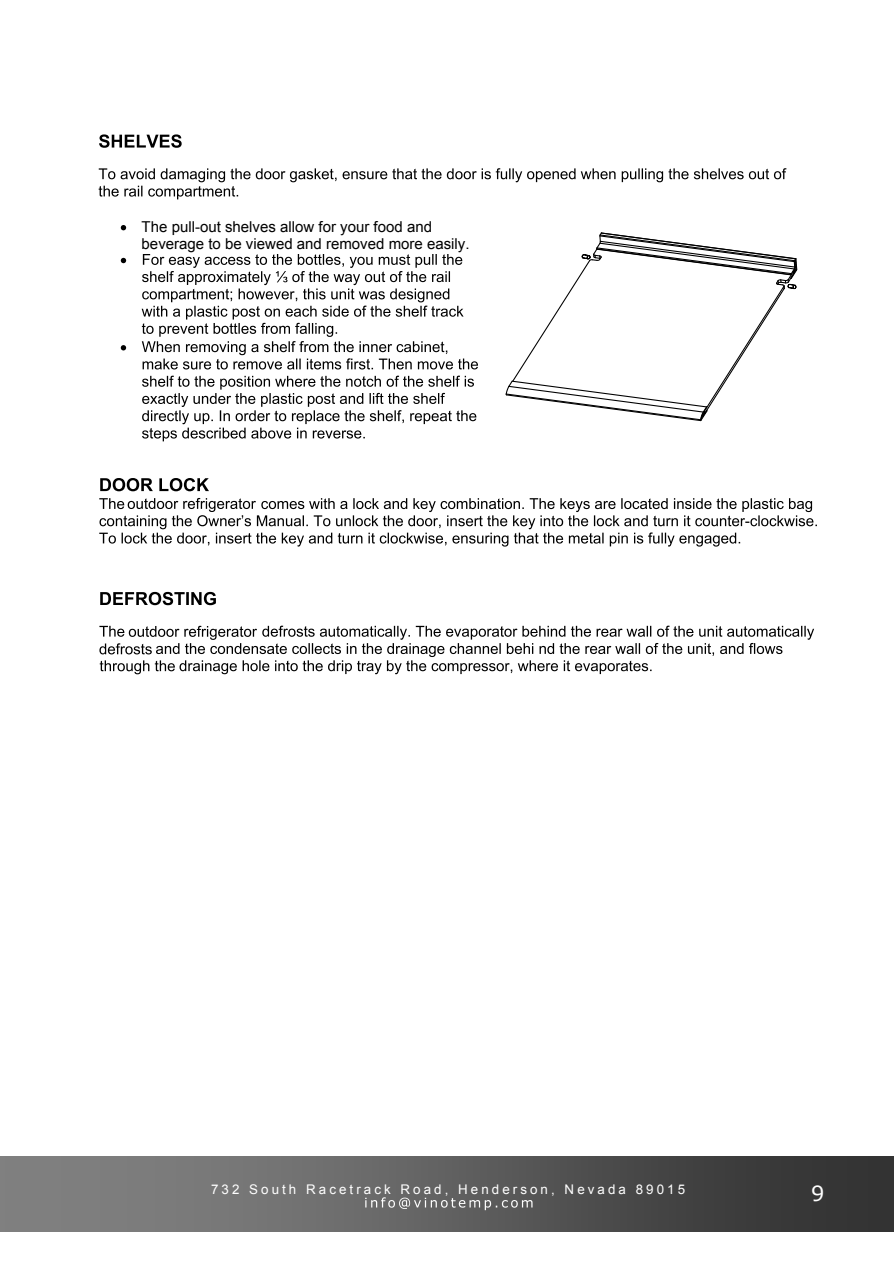
<style>
.page{position:relative;width:894px;height:1263px;background:#fff}
.page>*{position:absolute;margin:0;border:0;box-sizing:border-box;transform-origin:0 0}
.t1{font:20.85px "Verdana";color:#fff}
.t2{font:15px/16.8px "Arial";color:#000}
.t3{font:13.35px "Arial";letter-spacing:.23em;color:#fff}
</style>
<div class="page">
<img style="left:0;top:1156px;width:892px;height:75px">
<svg style="left:365px;top:1197px;width:167px;height:13px;background:#7b7b7b"></svg>
<svg style="left:100px;top:478px;width:109px;height:13px"></svg>
<svg style="left:100px;top:592px;width:116px;height:13px"></svg>
<svg style="left:99px;top:134px;width:83px;height:14px"></svg>
<svg style="left:99px;top:168px;width:687px;height:31px"></svg>
<svg style="left:121px;top:225px;width:5px;height:5px"></svg>
<svg style="left:121px;top:258px;width:5px;height:5px"></svg>
<svg style="left:121px;top:345px;width:5px;height:5px"></svg>
<svg style="left:142px;top:254px;width:336px;height:115px"></svg>
<svg style="left:142px;top:375px;width:334px;height:66px"></svg>
<svg style="left:99px;top:498px;width:717px;height:48px"></svg>
<svg style="left:99px;top:625px;width:714px;height:49px"></svg>
<svg style="left:505px;top:232px;width:292px;height:190px"></svg>
<p class="t2" style="left:142px;top:218px;width:329px">The pull-out shelves allow for your food and beverage to be viewed and removed more easily.</p>
<p class="t3" style="left:211px;top:1180px;width:475px">732 South Racetrack Road, Henderson, Nevada 89015</p>
<h1 class="t1" style="left:810px;top:1179px;width:15px">9</h1>
</div>
